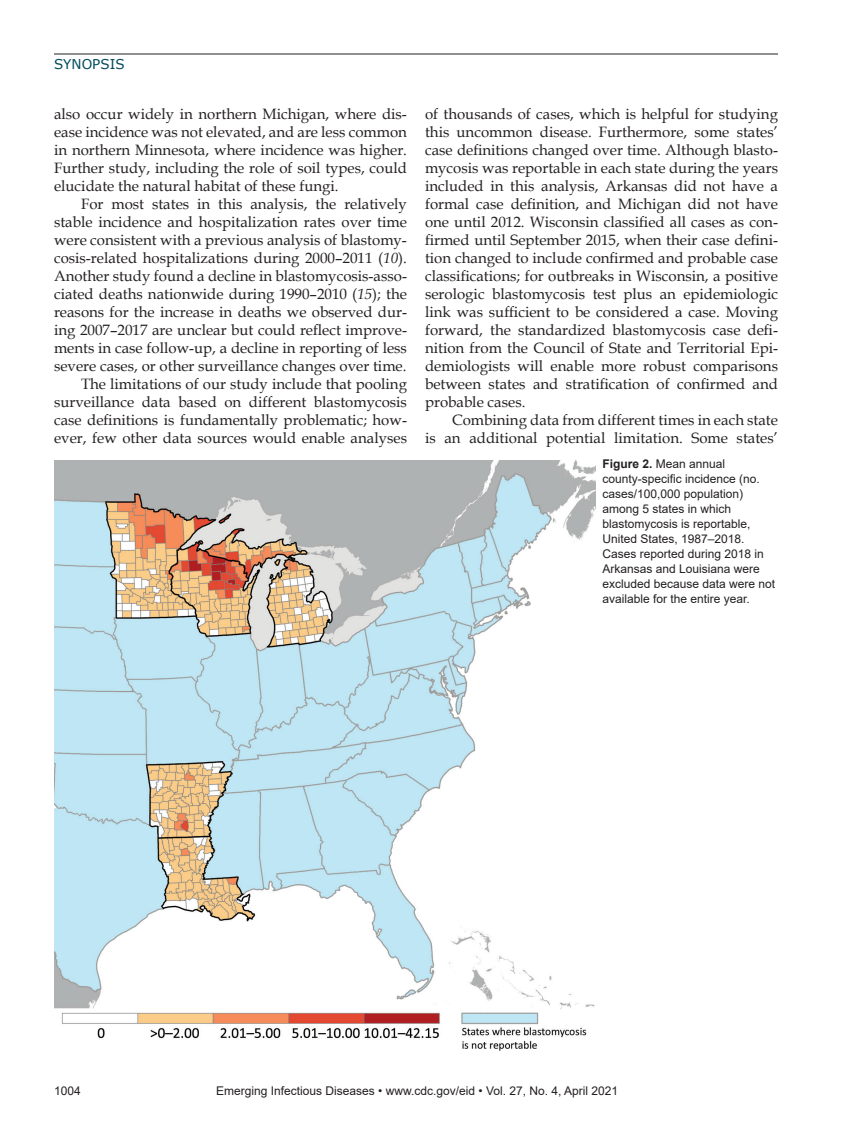
<style>
.page{position:relative;width:851px;height:1134px;background:#fff}
.page>*{position:absolute;margin:0;border:0;box-sizing:border-box;transform-origin:0 0}
.t1{font:15px/18px "Book Antiqua";color:#231f20;text-align:justify}
.t2{font:13.5px "Verdana";color:#004b5c}
.t3{font:12px/15px "Arial";color:#231f20}
.s1{font-style:italic}
.s2{font-weight:700}
</style>
<div class="page">
<hr style="left:54px;top:54px;width:724px;height:1px;background:#231f20">
<img style="left:55px;top:461px;width:540px;height:590px">
<p class="t2" style="left:54px;top:55px;width:72px">SYNOPSIS</p>
<p class="t1" style="left:54px;top:104px;width:354px">also occur widely in northern Michigan, where dis&shy;ease incidence was not elevated, and are less common in northern Minnesota, where incidence was higher.<br>Further study, including the role of soil types, could elucidate the natural habitat of these fungi.</p>
<p class="t1" style="left:54px;top:194px;width:354px;text-align:right">For most states in this analysis, the relatively stable incidence and hospitalization rates over time were consistent with a previous analysis of blastomy&shy;cosis-related hospitalizations during 2000–2011 (<span class="s1">10</span>).<br>Another study found a decline in blastomycosis-asso&shy;ciated deaths nationwide during 1990–2010 (<span class="s1">15</span>); the reasons for the increase in deaths we observed dur&shy;ing 2007–2017 are unclear but could reflect improve&shy;ments in case follow-up, a decline in reporting of less severe cases, or other surveillance changes over time.<br>The limitations of our study include that pooling surveillance data based on different blastomycosis case definitions is fundamentally problematic; how&shy;ever, few other data sources would enable analyses</p>
<p class="t1" style="left:425px;top:104px;width:354px">of thousands of cases, which is helpful for studying this uncommon disease. Furthermore, some states’ case definitions changed over time. Although blasto&shy;mycosis was reportable in each state during the years included in this analysis, Arkansas did not have a formal case definition, and Michigan did not have one until 2012. Wisconsin classified all cases as con&shy;firmed until September 2015, when their case defini&shy;tion changed to include confirmed and probable case classifications; for outbreaks in Wisconsin, a positive serologic blastomycosis test plus an epidemiologic link was sufficient to be considered a case. Moving forward, the standardized blastomycosis case defi&shy;nition from the Council of State and Territorial Epi&shy;demiologists will enable more robust comparisons between states and stratification of confirmed and probable cases.</p>
<p class="t1" style="left:425px;top:410px;width:354px;text-align:right">Combining data from different times in each state<br>is an additional potential limitation. Some states’</p>
<p class="t3" style="left:602px;top:456px;width:174px"><span class="s2">Figure 2.</span> Mean annual county-specific incidence (no. cases/100,000 population) among 5 states in which blastomycosis is reportable,<br>United States, 1987–2018.<br>Cases reported during 2018 in<br>Arkansas and Louisiana were excluded because data were not available for the entire year.</p>
<p class="t3" style="left:54px;top:1084px;width:28px">1004</p>
<p class="t3" style="left:216px;top:1084px;width:403px">Emerging Infectious Diseases • www.cdc.gov/eid • Vol. 27, No. 4, April 2021</p>
</div>
